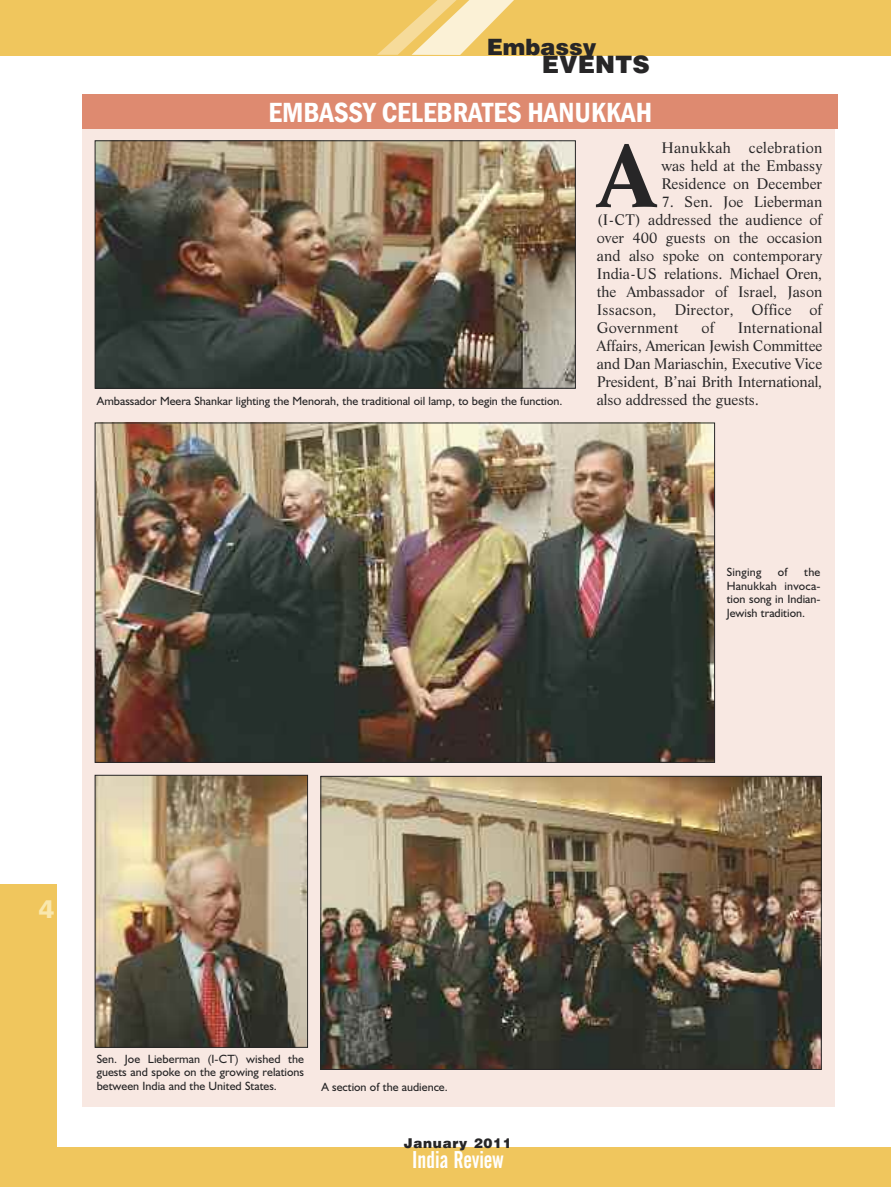
<style>
.page{position:relative;width:891px;height:1187px;background:#fff}
.page>*{position:absolute;margin:0;border:0;box-sizing:border-box;transform-origin:0 0}
.t1{font:700 86.55px "Life BT";color:#272627}
.t2{font:600 condensed 28.5px "Franklin Gothic";color:#fff}
.t3{font:25.5px "Humanist 777 BT Black B";color:#f9e7ad}
.t4{font:24px "Alternate Gothic No 2 BT";color:#fff}
.t5{font:900 24px "Helvetica";color:#272627}
.t6{font:900 22.5px "Helvetica";color:#272627}
.t7{font:15px/18px "Life BT";color:#272627;text-align:justify}
.t8{font:900 13.5px "Helvetica";letter-spacing:.055em;color:#272627}
.t9{font:12px/13.5px "Humanist 521 BT";color:#272627;text-align:justify}
.t10{font:12px "Humanist 521 BT";letter-spacing:.02em;color:#272627}
</style>
<div class="page">
<div style="left:0;top:0;width:891px;height:55px;background:#f0c65d"></div>
<div style="left:0;top:1147px;width:891px;height:40px;background:#f0c65d"></div>
<div style="left:0;top:884px;width:56px;height:303px;background:#f0c65d"></div>
<svg style="left:377px;top:0;width:137px;height:55px"></svg>
<div style="left:82px;top:104px;width:753px;height:1003px;background:#f8e8e2"></div>
<div style="left:82px;top:94px;width:756px;height:34px;background:#de8a70"></div>
<img style="left:97px;top:143px;width:477px;height:243px">
<div style="left:95px;top:141px;width:481px;height:247px;border:1px solid #272627"></div>
<img style="left:97px;top:425px;width:616px;height:336px">
<img style="left:97px;top:777px;width:209px;height:269px">
<div style="left:95px;top:775px;width:213px;height:273px;border:1px solid #272627"></div>
<img style="left:323px;top:778px;width:497px;height:290px">
<div style="left:321px;top:776px;width:501px;height:294px;border:1px solid #272627"></div>
<h3 class="t6" style="left:487px;top:34px;width:111px">Embassy</h3>
<h3 class="t5" style="left:542px;top:51px;width:109px">EVENTS</h3>
<h2 class="t2" style="left:269px;top:95px;width:385px">EMBASSY CELEBRATES HANUKKAH</h2>
<h1 class="t1" style="left:597px;top:142px;width:61px">A</h1>
<p class="t7" style="left:661px;top:140px;width:163px">Hanukkah celebration was held at the Embassy Residence on December</p>
<p class="t7" style="left:597px;top:194px;width:227px;text-indent:65px">7. Sen. Joe Lieberman (I-CT) addressed the audience of over 400 guests on the occasion and also spoke on contemporary India-US relations. Michael Oren, the Ambassador of Israel, Jason Issacson, Director, Office of Government</p>
<p class="t7" style="left:597px;top:320px;width:227px;text-indent:141px">International Affairs, American Jewish Committee and Dan Mariaschin, Executive Vice President, B’nai Brith International,</p>
<p class="t7" style="left:702px;top:320px;width:15px">of</p>
<p class="t9" style="left:97px;top:395px;width:467px">Ambassador Meera Shankar lighting the Menorah, the traditional oil lamp, to begin the function.</p>
<p class="t7" style="left:597px;top:392px;width:164px">also addressed the guests.</p>
<p class="t10" style="left:727px;top:568px;width:36px">Singing</p>
<p class="t9" style="left:778px;top:567px;width:11px">of</p>
<p class="t9" style="left:727px;top:567px;width:95px;text-indent:78px">the Hanukkah invoca&shy;tion song in Indian-Jewish tradition.</p>
<h3 class="t3" style="left:39px;top:899px;width:17px">4</h3>
<p class="t9" style="left:97px;top:1053px;width:209px">Sen. Joe Lieberman (I-CT) wished the guests and spoke on the growing relations between India and the United States.</p>
<p class="t9" style="left:321px;top:1081px;width:128px">A section of the audience.</p>
<p class="t8" style="left:404px;top:1135px;width:110px">January 2011</p>
<h3 class="t4" style="left:412px;top:1151px;width:93px">India Review</h3>
</div>
